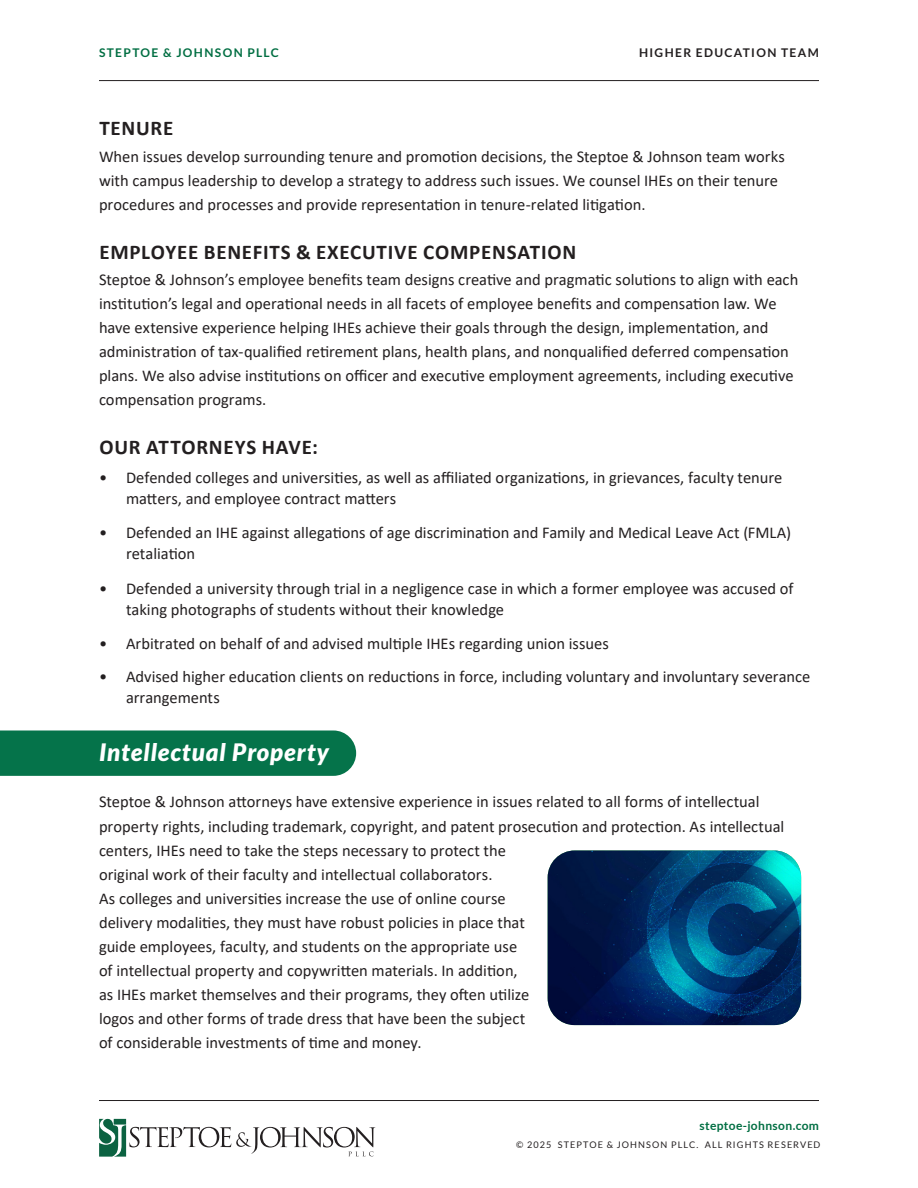
<style>
.page{position:relative;width:918px;height:1188px;background:#fff}
.page>*{position:absolute;margin:0;border:0;box-sizing:border-box;transform-origin:0 0}
.Overline{font:italic 900 24px "Lato";letter-spacing:.04em;color:#fff}
.Bulleted_List{font:700 21px "Calibri";letter-spacing:.035em;color:#231f20}
.Bulleted_List-2{font:16.5px/24px "Calibri";color:#231f20}
.t1{font:700 12px "Lato";letter-spacing:.115em;color:#006e42}
.t2{font:700 12px "Lato";letter-spacing:.11em;color:#231f20}
.t3{font:700 12px "Lato";letter-spacing:.03em;color:#006e42}
.t4{font:9.15px "Lato";letter-spacing:.125em;color:#231f20}
</style>
<div class="page">
<hr style="left:99px;top:80px;width:720px;height:1px;background:#231f20">
<hr style="left:99px;top:1100px;width:720px;height:1px;background:#231f20">
<svg style="left:99px;top:1119px;width:276px;height:38px"></svg>
<div style="left:0;top:730px;width:356px;height:46px;background:#05734a"></div>
<img style="left:548px;top:850px;width:253px;height:175px">
<p class="t1" style="left:99px;top:46px;width:181px">STEPTOE &amp; JOHNSON PLLC</p>
<p class="t2" style="left:639px;top:46px;width:181px">HIGHER EDUCATION TEAM</p>
<p class="Bulleted_List" style="left:99px;top:113px;width:76px">TENURE</p>
<p class="Bulleted_List-2" style="left:99px;top:144px;width:687px">When issues develop surrounding tenure and promotion decisions, the Steptoe &amp; Johnson team works with campus leadership to develop a strategy to address such issues. We counsel IHEs on their tenure procedures and processes and provide representation in tenure-related litigation.</p>
<p class="Bulleted_List" style="left:99px;top:237px;width:478px">EMPLOYEE BENEFITS &amp; EXECUTIVE COMPENSATION</p>
<p class="Bulleted_List-2" style="left:99px;top:267px;width:701px">Steptoe &amp; Johnson’s employee benefits team designs creative and pragmatic solutions to align with each institution’s legal and operational needs in all facets of employee benefits and compensation law. We have extensive experience helping IHEs achieve their goals through the design, implementation, and administration of tax-qualified retirement plans, health plans, and nonqualified deferred compensation plans. We also advise institutions on officer and executive employment agreements, including executive compensation programs.</p>
<p class="Bulleted_List" style="left:99px;top:432px;width:220px">OUR ATTORNEYS HAVE:</p>
<p class="Bulleted_List-2" style="left:126px;top:466px;width:658px;line-height:21px;text-indent:-27px">• Defended colleges and universities, as well as affiliated organizations, in grievances, faculty tenure matters, and employee contract matters</p>
<p class="Bulleted_List-2" style="left:126px;top:522px;width:667px;line-height:21px;text-indent:-27px">• Defended an IHE against allegations of age discrimination and Family and Medical Leave Act (FMLA) retaliation</p>
<p class="Bulleted_List-2" style="left:126px;top:577px;width:669px;line-height:21px;text-indent:-27px">• Defended a university through trial in a negligence case in which a former employee was accused of taking photographs of students without their knowledge</p>
<p class="Bulleted_List-2" style="left:99px;top:631px;width:511px">• Arbitrated on behalf of and advised multiple IHEs regarding union issues</p>
<p class="Bulleted_List-2" style="left:126px;top:666px;width:686px;line-height:21px;text-indent:-27px">• Advised higher education clients on reductions in force, including voluntary and involuntary severance arrangements</p>
<p class="Overline" style="left:99px;top:738px;width:231px">Intellectual Property</p>
<p class="Bulleted_List-2" style="left:99px;top:788px;width:687px;line-height:25.5px">Steptoe &amp; Johnson attorneys have extensive experience in issues related to all forms of intellectual property rights, including trademark, copyright, and patent prosecution and protection. As intellectual</p>
<p class="Bulleted_List-2" style="left:99px;top:838px;width:432px">centers, IHEs need to take the steps necessary to protect the original work of their faculty and intellectual collaborators.<br>As colleges and universities increase the use of online course delivery modalities, they must have robust policies in place that guide employees, faculty, and students on the appropriate use of intellectual property and copywritten materials. In addition, as IHEs market themselves and their programs, they often utilize logos and other forms of trade dress that have been the subject of considerable investments of time and money.</p>
<p class="t3" style="left:700px;top:1119px;width:121px">steptoe-johnson.com</p>
<p class="t4" style="left:516px;top:1139px;width:306px">© 2025 STEPTOE &amp; JOHNSON PLLC. ALL RIGHTS RESERVED</p>
</div>
